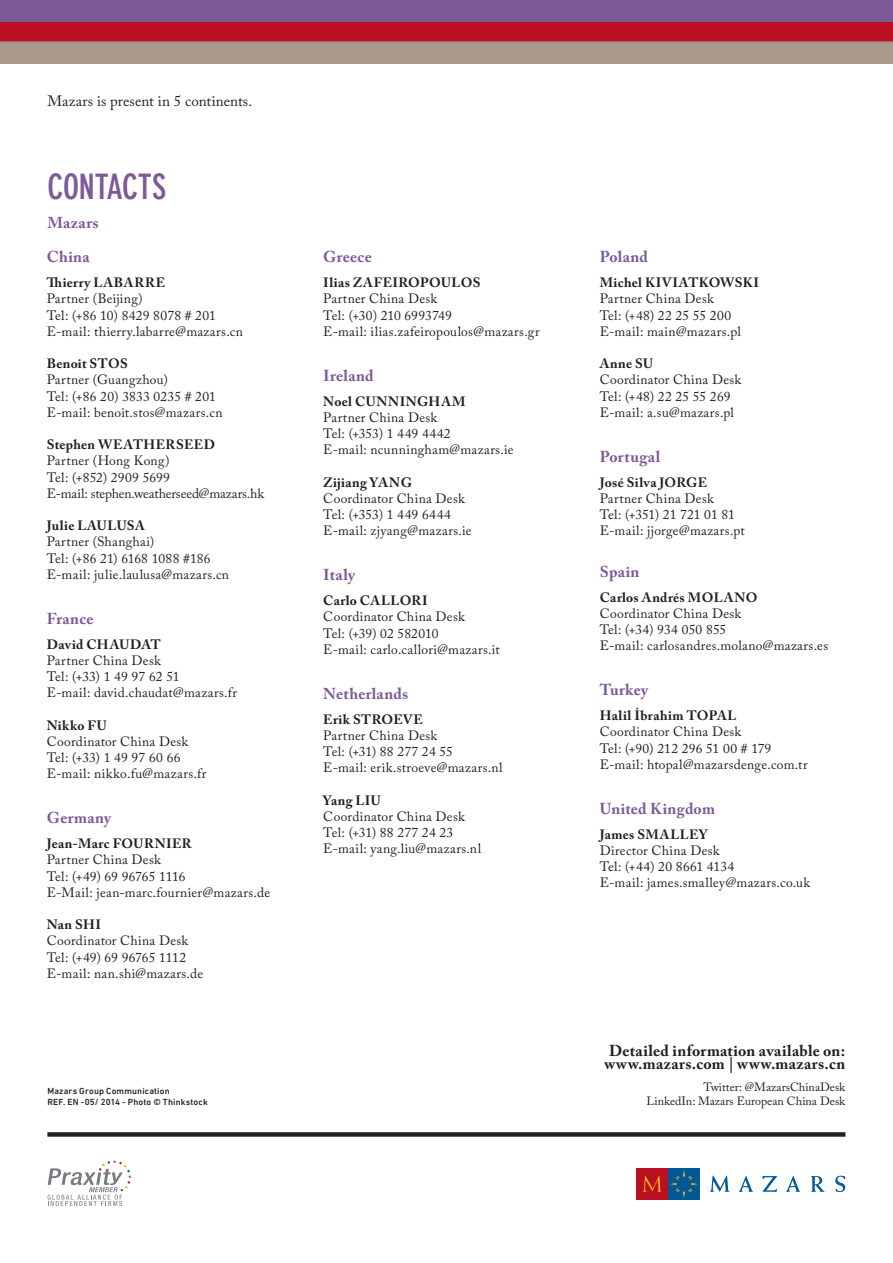
<style>
.page{position:relative;width:893px;height:1263px;background:#fff}
.page>*{position:absolute;margin:0;border:0;box-sizing:border-box;transform-origin:0 0}
.t1{font:700 condensed 34.5px "DIN Neuzeit Grotesk Std";letter-spacing:-.005em;color:#7c5a99}
.t2{font:700 15.75px "Adobe Caslon Pro";letter-spacing:.02em;color:#7c5a99}
.t3{font:700 15.75px/13.5px "Adobe Caslon Pro";letter-spacing:.02em;color:#231f20}
.t4{font:15px "Adobe Caslon Pro";letter-spacing:.005em;color:#231f20}
.t5{font:13.5px/16.2px "Adobe Caslon Pro";letter-spacing:.02em;color:#231f20}
.t6{font:700 13.5px "Adobe Caslon Pro";letter-spacing:.03em;color:#231f20}
.t7{font:700 13.5px "Adobe Caslon Pro";letter-spacing:.055em;color:#231f20}
.t8{font:12px/13.5px "Adobe Caslon Pro";color:#231f20;text-align:right}
.t9{font:500 9px/10.8px "DIN Next LT Pro";letter-spacing:.02em;color:#231f20}
</style>
<div class="page">
<div style="left:637px;top:1168px;width:31px;height:32px;background:#ba1021"></div>
<div style="left:668px;top:1168px;width:32px;height:32px;background:#005996"></div>
<svg style="left:670px;top:1170px;width:28px;height:28px"></svg>
<svg style="left:710px;top:1176px;width:19px;height:16px"></svg>
<svg style="left:762px;top:1176px;width:15px;height:16px"></svg>
<svg style="left:835px;top:1176px;width:10px;height:16px"></svg>
<svg style="left:739px;top:1176px;width:14px;height:16px"></svg>
<svg style="left:786px;top:1176px;width:14px;height:16px"></svg>
<svg style="left:811px;top:1176px;width:13px;height:16px"></svg>
<svg style="left:643px;top:1176px;width:18px;height:16px"></svg>
<div style="left:47px;top:1132px;width:798px;height:5px;background:#231f20"></div>
<svg style="left:48px;top:1160px;width:83px;height:46px"></svg>
<svg style="left:0;top:0;width:893px;height:64px;background:#9e596f"></svg>
<p class="t4" style="left:47px;top:92px;width:206px">Mazars is present in 5 continents.</p>
<h1 class="t1" style="left:47px;top:167px;width:120px">CONTACTS</h1>
<p class="t2" style="left:47px;top:214px;width:53px">Mazars</p>
<p class="t2" style="left:47px;top:248px;width:44px">China</p>
<p class="t7" style="left:47px;top:275px;width:120px">Thierry LABARRE</p>
<p class="t5" style="left:47px;top:291px;width:198px">Partner (Beijing)<br>Tel: (+86 10) 8429 8078 # 201<br>E-mail: thierry.labarre@mazars.cn</p>
<p class="t6" style="left:47px;top:356px;width:83px">Benoit STOS</p>
<p class="t5" style="left:47px;top:372px;width:177px">Partner (Guangzhou)<br>Tel: (+86 20) 3833 0235 # 201<br>E-mail: benoit.stos@mazars.cn</p>
<p class="t6" style="left:47px;top:437px;width:170px">Stephen WEATHERSEED</p>
<p class="t5" style="left:47px;top:453px;width:219px">Partner (Hong Kong)<br>Tel: (+852) 2909 5699<br>E-mail: stephen.weatherseed@mazars.hk</p>
<p class="t6" style="left:47px;top:518px;width:100px">Julie LAULUSA</p>
<p class="t5" style="left:47px;top:534px;width:184px">Partner (Shanghai)<br>Tel: (+86 21) 6168 1088 #186<br>E-mail: julie.laulusa@mazars.cn</p>
<p class="t2" style="left:47px;top:609px;width:48px">France</p>
<p class="t6" style="left:47px;top:636px;width:116px">David CHAUDAT</p>
<p class="t5" style="left:47px;top:652px;width:192px">Partner China Desk<br>Tel: (+33) 1 49 97 62 51<br>E-mail: david.chaudat@mazars.fr</p>
<p class="t6" style="left:47px;top:717px;width:61px">Nikko FU</p>
<p class="t5" style="left:47px;top:733px;width:161px">Coordinator China Desk<br>Tel: (+33) 1 49 97 60 66<br>E-mail: nikko.fu@mazars.fr</p>
<p class="t2" style="left:47px;top:809px;width:66px">Germany</p>
<p class="t6" style="left:47px;top:836px;width:147px">Jean-Marc FOURNIER</p>
<p class="t5" style="left:47px;top:852px;width:225px">Partner China Desk<br>Tel: (+49) 69 96765 1116<br>E-Mail: jean-marc.fournier@mazars.de</p>
<p class="t6" style="left:47px;top:917px;width:56px">Nan SHI</p>
<p class="t5" style="left:47px;top:933px;width:158px">Coordinator China Desk<br>Tel: (+49) 69 96765 1112<br>E-mail: nan.shi@mazars.de</p>
<p class="t9" style="left:47px;top:1085px;width:162px">Mazars Group Communication<br>REF. EN -05/ 2014 - Photo © Thinkstock</p>
<p class="t2" style="left:323px;top:248px;width:50px">Greece</p>
<p class="t6" style="left:323px;top:275px;width:159px">Ilias ZAFEIROPOULOS</p>
<p class="t5" style="left:323px;top:291px;width:218px">Partner China Desk<br>Tel: (+30) 210 6993749<br>E-mail: ilias.zafeiropoulos@mazars.gr</p>
<p class="t2" style="left:323px;top:366px;width:52px">Ireland</p>
<p class="t6" style="left:323px;top:393px;width:144px">Noel CUNNINGHAM</p>
<p class="t5" style="left:323px;top:409px;width:192px">Partner China Desk<br>Tel: (+353) 1 449 4442<br>E-mail: ncunningham@mazars.ie</p>
<p class="t6" style="left:323px;top:474px;width:90px">Zijiang YANG</p>
<p class="t5" style="left:323px;top:490px;width:150px">Coordinator China Desk<br>Tel: (+353) 1 449 6444<br>E-mail: zjyang@mazars.ie</p>
<p class="t2" style="left:323px;top:566px;width:33px">Italy</p>
<p class="t6" style="left:323px;top:593px;width:106px">Carlo CALLORI</p>
<p class="t5" style="left:323px;top:609px;width:178px">Coordinator China Desk<br>Tel: (+39) 02 582010<br>E-mail: carlo.callori@mazars.it</p>
<p class="t2" style="left:323px;top:684px;width:86px">Netherlands</p>
<p class="t6" style="left:323px;top:711px;width:101px">Erik STROEVE</p>
<p class="t5" style="left:323px;top:727px;width:181px">Partner China Desk<br>Tel: (+31) 88 277 24 55<br>E-mail: erik.stroeve@mazars.nl</p>
<p class="t6" style="left:323px;top:792px;width:59px">Yang LIU</p>
<p class="t5" style="left:323px;top:808px;width:159px">Coordinator China Desk<br>Tel: (+31) 88 277 24 23<br>E-mail: yang.liu@mazars.nl</p>
<p class="t2" style="left:600px;top:248px;width:50px">Poland</p>
<p class="t6" style="left:600px;top:275px;width:161px">Michel KIVIATKOWSKI</p>
<p class="t5" style="left:600px;top:291px;width:143px">Partner China Desk<br>Tel: (+48) 22 25 55 200<br>E-mail: main@mazars.pl</p>
<p class="t6" style="left:600px;top:356px;width:55px">Anne SU</p>
<p class="t5" style="left:600px;top:372px;width:143px">Coordinator China Desk<br>Tel: (+48) 22 25 55 269<br>E-mail: a.su@mazars.pl</p>
<p class="t2" style="left:600px;top:447px;width:62px">Portugal</p>
<p class="t6" style="left:600px;top:474px;width:109px">José Silva JORGE</p>
<p class="t5" style="left:600px;top:490px;width:147px">Partner China Desk<br>Tel: (+351) 21 721 01 81<br>E-mail: jjorge@mazars.pt</p>
<p class="t2" style="left:600px;top:562px;width:41px">Spain</p>
<p class="t6" style="left:600px;top:589px;width:159px">Carlos Andrés MOLANO</p>
<p class="t5" style="left:600px;top:605px;width:230px">Coordinator China Desk<br>Tel: (+34) 934 050 855<br>E-mail: carlosandres.molano@mazars.es</p>
<p class="t2" style="left:600px;top:681px;width:50px">Turkey</p>
<p class="t6" style="left:600px;top:708px;width:138px">Halil İbrahim TOPAL</p>
<p class="t5" style="left:600px;top:724px;width:209px">Coordinator China Desk<br>Tel: (+90) 212 296 51 00 # 179<br>E-mail: htopal@mazarsdenge.com.tr</p>
<p class="t2" style="left:600px;top:799px;width:117px">United Kingdom</p>
<p class="t6" style="left:600px;top:826px;width:109px">James SMALLEY</p>
<p class="t5" style="left:600px;top:842px;width:212px">Director China Desk<br>Tel: (+44) 20 8661 4134<br>E-mail: james.smalley@mazars.co.uk</p>
<p class="t3" style="left:605px;top:1043px;width:242px">Detailed information available on: www.mazars.com | www.mazars.cn</p>
<p class="t8" style="left:647px;top:1080px;width:200px">Twitter: @MazarsChinaDesk<br>LinkedIn: Mazars European China Desk</p>
</div>
